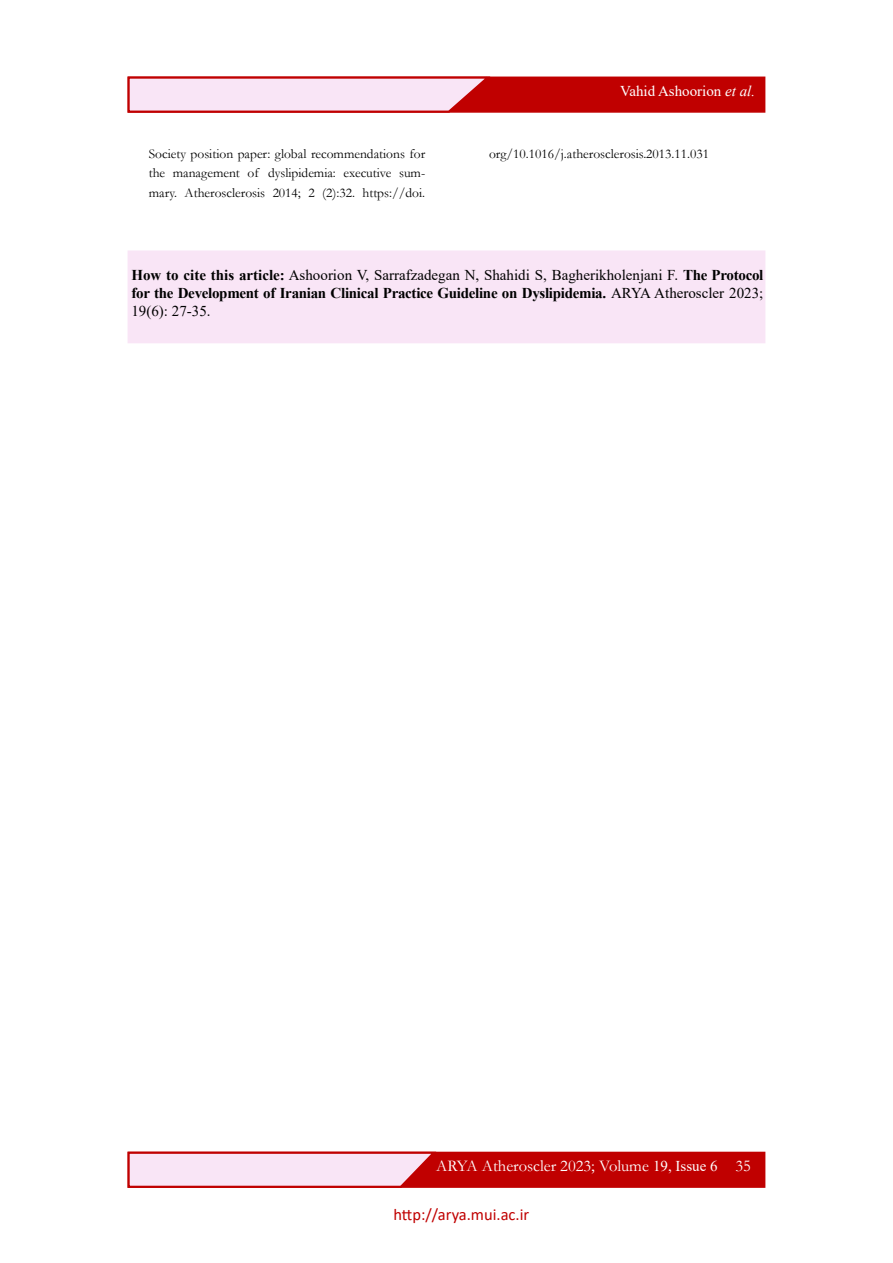
<style>
.page{position:relative;width:893px;height:1263px;background:#fff}
.page>*{position:absolute;margin:0;border:0;box-sizing:border-box;transform-origin:0 0}
.t1{font:16.5px "Garamond";color:#fff}
.t2{font:16.5px "Calibri";color:#c00000}
.t3{font:700 15px/18px "Times New Roman";letter-spacing:-.02em;color:#000;text-align:justify}
.t4{font:15px "Times New Roman";color:#fff}
.t5{font:13.5px/19.5px "Garamond";color:#000;text-align:justify}
.s1{font-style:italic}
.s2{font-weight:400}
.s3{font-family:"Times New Roman";font-size:15px}
</style>
<div class="page">
<div style="left:128px;top:1152px;width:637px;height:36px;background:#c00000;border:1px solid #c00000"></div>
<svg style="left:127px;top:1151px;width:312px;height:37px;background:#edb8c6"></svg>
<div style="left:128px;top:77px;width:637px;height:36px;background:#c00000;border:1px solid #c00000"></div>
<svg style="left:127px;top:76px;width:366px;height:37px;background:#eeb9c7"></svg>
<div style="left:128px;top:250px;width:637px;height:93px;background:#f9e5f6;border:2px solid #f9e5f6"></div>
<p class="t4" style="left:620px;top:80px;width:136px">Vahid Ashoorion <span class="s1">et al.</span></p>
<p class="t5" style="left:149px;top:143px;width:278px">Society position paper: global recommendations for the management of dyslipidemia: executive sum&shy;mary. Atherosclerosis 2014; 2 (2):32. https://doi.</p>
<p class="t5" style="left:489px;top:143px;width:222px">org/10.1016/j.atherosclerosis.2013.11.031</p>
<p class="t3" style="left:131px;top:265px;width:633px">How to cite this article: <span class="s2">Ashoorion V, Sarrafzadegan N, Shahidi S, Bagherikholenjani F.</span> The Protocol for the Development of Iranian Clinical Practice Guideline on Dyslipidemia. <span class="s2">ARYA Atheroscler 2023; 19(6): 27-35.</span></p>
<p class="t1" style="left:436px;top:1155px;width:316px">ARYA Atheroscler 2023; Volume <span class="s3">19, Issue 6</span> 35</p>
<p class="t2" style="left:393px;top:1202px;width:137px">http://arya.mui.ac.ir</p>
</div>
